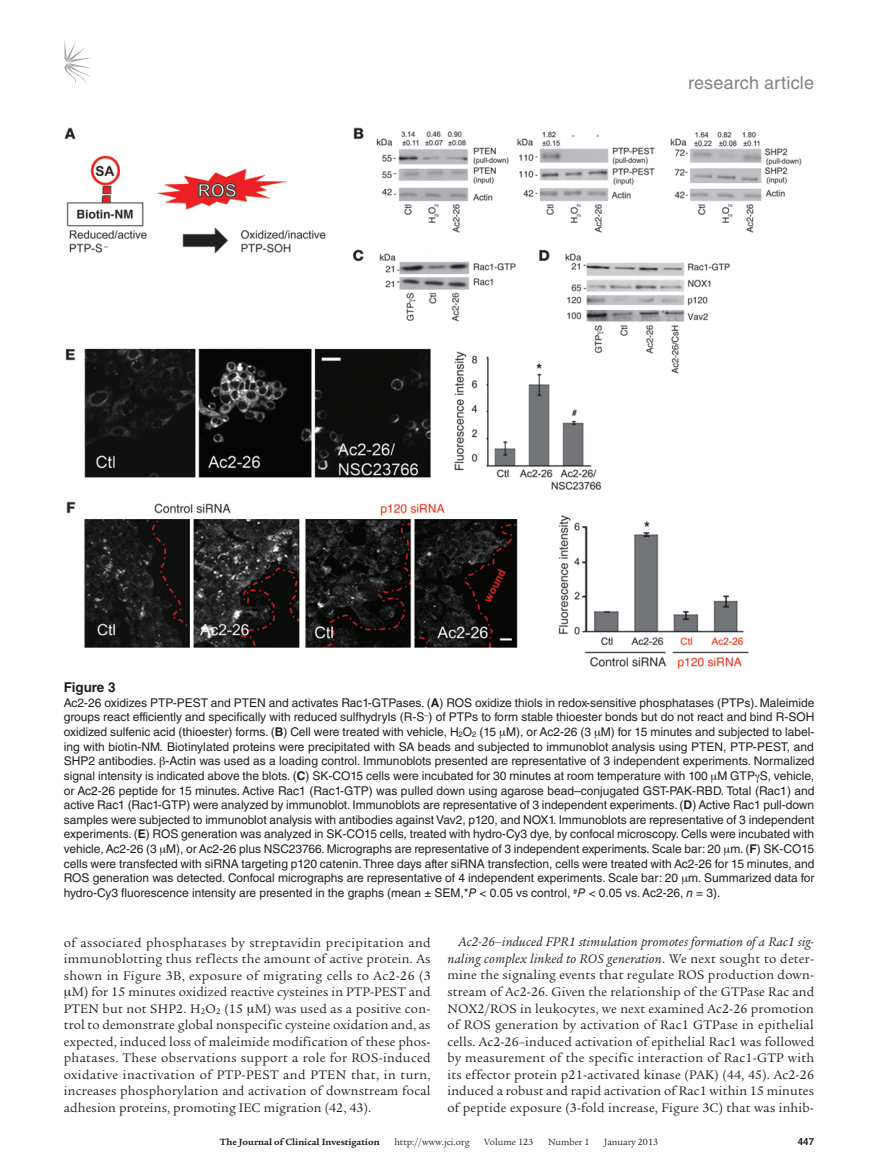
<style>
.page{position:relative;width:878px;height:1175px;background:#fff}
.page>*{position:absolute;margin:0;border:0;box-sizing:border-box;transform-origin:0 0}
.t1{font:18px "Helvetica LT Std";letter-spacing:.01em;color:#808285}
.t2{font:13.5px/16.5px "Legacy Serif Std";letter-spacing:.015em;color:#231f20;text-align:justify}
.t3{font:700 13.5px "Helvetica LT Std";color:#231f20}
.t4{font:12px/14.7px "Helvetica LT Std";color:#231f20;text-align:justify}
.t5{font:9.75px "Legacy Serif Std";color:#231f20}
.t6{font:700 9.75px "Legacy Serif Std";color:#231f20}
.t7{font:700 9.75px "Helvetica LT Std";color:#231f20}
.s1{font-weight:700}
.s2{font-style:italic}
</style>
<div class="page">
<svg style="left:64px;top:40px;width:27px;height:45px"></svg>
<img style="left:64px;top:127px;width:738px;height:542px">
<h1 class="t1" style="left:688px;top:73px;width:127px">research article</h1>
<p class="t3" style="left:64px;top:679px;width:53px">Figure 3</p>
<p class="t4" style="left:64px;top:695px;width:752px">Ac2-26 oxidizes PTP-PEST and PTEN and activates Rac1-GTPases. (<span class="s1">A</span>) ROS oxidize thiols in redox-sensitive phosphatases (PTPs). Maleimide groups react efficiently and specifically with reduced sulfhydryls (R-S<sup>–</sup>) of PTPs to form stable thioester bonds but do not react and bind R-SOH oxidized sulfenic acid (thioester) forms. (<span class="s1">B</span>) Cell were treated with vehicle, H<sub>2</sub>O<sub>2</sub> (15 M), or Ac2-26 (3 M) for 15 minutes and subjected to label&shy;ing with biotin-NM<span class="s2">.</span> Biotinylated proteins were precipitated with SA beads and subjected to immunoblot analysis using PTEN, PTP-PEST, and SHP2 antibodies. -Actin was used as a loading control. Immunoblots presented are representative of 3 independent experiments. Normalized signal intensity is indicated above the blots. (<span class="s1">C</span>) SK-CO15 cells were incubated for 30 minutes at room temperature with 100 M GTP S, vehicle, or Ac2-26 peptide for 15 minutes. Active Rac1 (Rac1-GTP) was pulled down using agarose bead–conjugated GST-PAK-RBD. Total (Rac1) and active Rac1 (Rac1-GTP) were analyzed by immunoblot. Immunoblots are representative of 3 independent experiments. (<span class="s1">D</span>) Active Rac1 pull-down samples were subjected to immunoblot analysis with antibodies against Vav2, p120, and NOX1. Immunoblots are representative of 3 independent experiments. (<span class="s1">E</span>) ROS generation was analyzed in SK-CO15 cells, treated with hydro-Cy3 dye, by confocal microscopy. Cells were incubated with vehicle, Ac2-26 (3 M), or Ac2-26 plus NSC23766. Micrographs are representative of 3 independent experiments. Scale bar: 20 m. (<span class="s1">F</span>) SK-CO15 cells were transfected with siRNA targeting p120 catenin. Three days after siRNA transfection, cells were treated with Ac2-26 for 15 minutes, and ROS generation was detected. Confocal micrographs are representative of 4 independent experiments. Scale bar: 20 m. Summarized data for hydro-Cy3 fluorescence intensity are presented in the graphs (mean ± SEM,*<span class="s2">P</span> &lt; 0.05 vs control, <sup>#</sup><span class="s2">P</span> &lt; 0.05 vs. Ac2-26, <span class="s2">n</span> = 3).</p>
<p class="t2" style="left:64px;top:934px;width:368px">of associated phosphatases by streptavidin precipitation and</p>
<p class="t2" style="left:64px;top:950px;width:368px">immunoblotting thus reflects the amount of active protein. As</p>
<p class="t2" style="left:64px;top:967px;width:368px">shown in Figure 3B, exposure of migrating cells to Ac2-26 (3</p>
<p class="t2" style="left:72px;top:983px;width:360px">M) for 15 minutes oxidized reactive cysteines in PTP-PEST and</p>
<p class="t2" style="left:64px;top:1000px;width:368px">PTEN but not SHP2. H<sub>2</sub>O<sub>2</sub> (15 M) was used as a positive con-</p>
<p class="t2" style="left:64px;top:1016px;width:368px">trol to demonstrate global nonspecific cysteine oxidation and, as</p>
<p class="t2" style="left:64px;top:1033px;width:368px">expected, induced loss of maleimide modification of these phos-</p>
<p class="t2" style="left:64px;top:1049px;width:368px">phatases. These observations support a role for ROS-induced</p>
<p class="t2" style="left:64px;top:1066px;width:368px">oxidative inactivation of PTP-PEST and PTEN that, in turn,</p>
<p class="t2" style="left:64px;top:1082px;width:368px">increases phosphorylation and activation of downstream focal</p>
<p class="t2" style="left:64px;top:1099px;width:309px">adhesion proteins, promoting IEC migration (42, 43).</p>
<p class="t2" style="left:447px;top:934px;width:368px;text-indent:11px"><span class="s2">Ac2-26–induced FPR1 stimulation promotes formation of a Rac1 sig&shy;naling complex linked to ROS generation</span>. We next sought to deter&shy;mine the signaling events that regulate ROS production down&shy;stream of Ac2-26. Given the relationship of the GTPase Rac and NOX2/ROS in leukocytes, we next examined Ac2-26 promotion of ROS generation by activation of Rac1 GTPase in epithelial cells. Ac2-26–induced activation of epithelial Rac1 was followed by measurement of the specific interaction of Rac1-GTP with its effector protein p21-activated kinase (PAK) (44, 45). Ac2-26 induced a robust and rapid activation of Rac1 within 15 minutes of peptide exposure (3-fold increase, Figure 3C) that was inhib-</p>
<p class="t6" style="left:220px;top:1135px;width:161px">The Journal of Clinical Investigation</p>
<p class="t5" style="left:394px;top:1136px;width:77px">http://www.jci.org</p>
<p class="t5" style="left:484px;top:1136px;width:50px">Volume 123</p>
<p class="t5" style="left:548px;top:1136px;width:43px">Number 1</p>
<p class="t5" style="left:604px;top:1136px;width:55px">January 2013</p>
<p class="t7" style="left:797px;top:1135px;width:18px">447</p>
</div>
